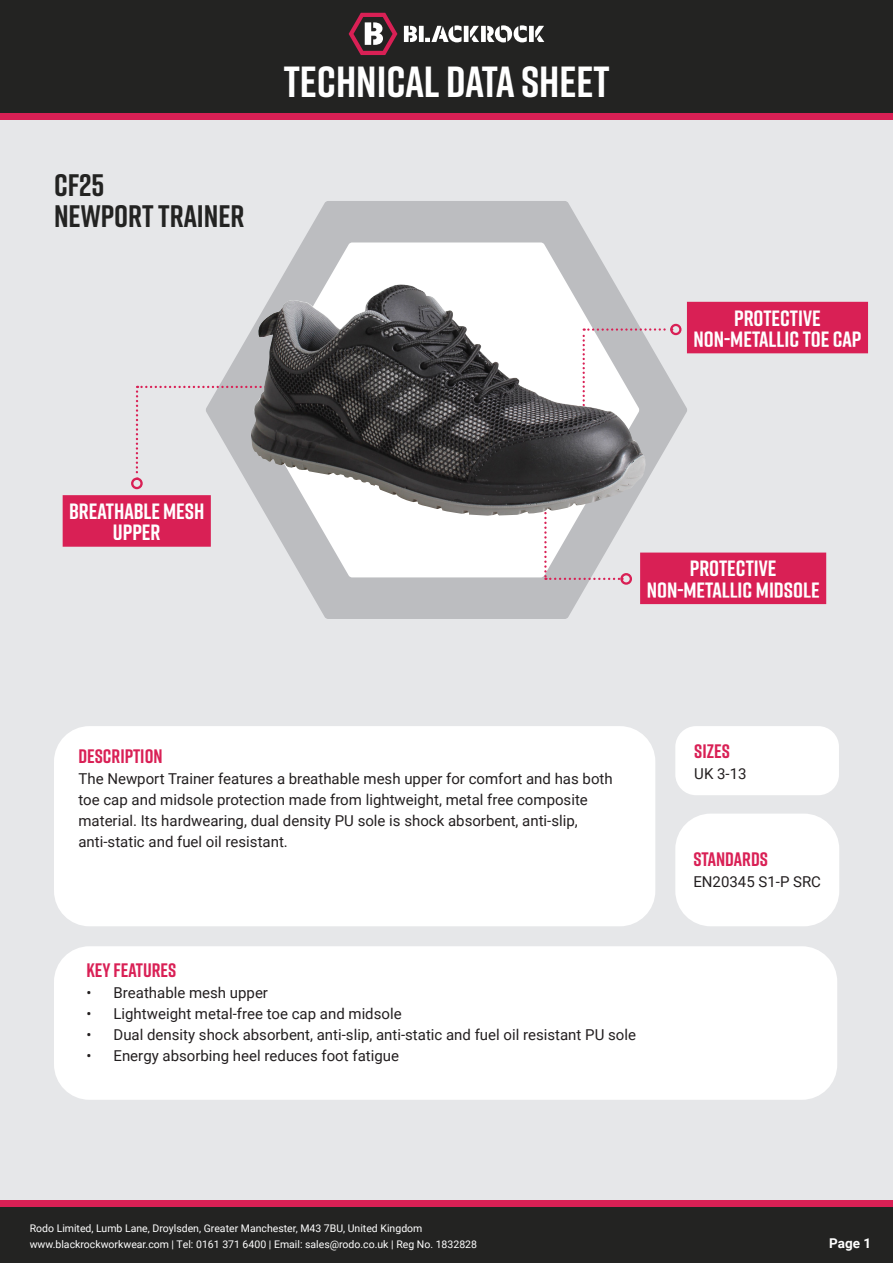
<style>
.page{position:relative;width:893px;height:1263px;background:#fff}
.page>*{position:absolute;margin:0;border:0;box-sizing:border-box;transform-origin:0 0}
.t1{font:700 43.5px "Rift";color:#fff}
.t2{font:700 31.05px "Rift";color:#232322}
.t3{font:700 22.05px/21.3px "Rift";color:#fff;text-align:center}
.t4{font:700 19.5px "Rift";color:#d92055}
.t5{font:15px/21px "Roboto";color:#231f20}
.t6{font:700 13.5px "Roboto";color:#fff}
.t7{font:10.5px "Roboto";color:#fff}
</style>
<div class="page">
<div style="left:0;top:0;width:893px;height:1200px;background:#e6e7e9"></div>
<svg style="left:208px;top:201px;width:479px;height:418px"></svg>
<div style="left:54px;top:946px;width:783px;height:154px;background:#fff;border-radius:35px"></div>
<div style="left:0;top:113px;width:893px;height:6px;background:#d92055"></div>
<div style="left:0;top:0;width:893px;height:113px;background:#232322"></div>
<svg style="left:404px;top:26px;width:13px;height:16px"></svg>
<div style="left:481px;top:26px;width:5px;height:16px;background:#fff"></div>
<div style="left:419px;top:26px;width:5px;height:16px;background:#fff"></div>
<svg style="left:470px;top:26px;width:9px;height:16px"></svg>
<hr style="left:464px;top:26px;width:4px;height:16px;background:#fff">
<svg style="left:487px;top:25px;width:40px;height:17px"></svg>
<svg style="left:535px;top:26px;width:9px;height:16px"></svg>
<div style="left:529px;top:26px;width:5px;height:16px;background:#fff"></div>
<svg style="left:425px;top:25px;width:36px;height:17px"></svg>
<svg style="left:349px;top:13px;width:48px;height:42px"></svg>
<svg style="left:684px;top:299px;width:185px;height:58px;background:#da3968"></svg>
<svg style="left:646px;top:328px;width:26px;height:92px"></svg>
<div style="left:670px;top:324px;width:11px;height:11px;border:2px solid #d92055;border-radius:50%"></div>
<div style="left:0;top:1204px;width:893px;height:59px;background:#232322"></div>
<div style="left:0;top:1200px;width:893px;height:7px;background:#d92055"></div>
<div style="left:54px;top:726px;width:601px;height:200px;background:#fff;border-radius:35px"></div>
<div style="left:675px;top:814px;width:164px;height:112px;background:#fff;border-radius:35px"></div>
<div style="left:675px;top:726px;width:164px;height:69px;background:#fff;border-radius:21px"></div>
<svg style="left:544px;top:517px;width:79px;height:63px"></svg>
<div style="left:620px;top:573px;width:12px;height:12px;border:2px solid #d92055;border-radius:50%"></div>
<svg style="left:637px;top:549px;width:190px;height:58px;background:#da3968"></svg>
<svg style="left:136px;top:386px;width:114px;height:94px"></svg>
<div style="left:131px;top:478px;width:12px;height:11px;border:2px solid #d92055;border-radius:50%"></div>
<img style="left:250px;top:284px;width:396px;height:233px">
<svg style="left:62px;top:492px;width:152px;height:58px;background:#da3a68"></svg>
<p class="t2" style="left:54px;top:163px;width:52px">CF25</p>
<p class="t2" style="left:54px;top:194px;width:192px">NEWPORT TRAINER</p>
<p class="t1" style="left:284px;top:51px;width:328px">TECHNICAL DATA SHEET</p>
<p class="t3" style="left:693px;top:307px;width:170px">PROTECTIVE<br>NON-METALLIC TOE CAP</p>
<p class="t3" style="left:69px;top:500px;width:137px">BREATHABLE MESH<br>UPPER</p>
<p class="t3" style="left:647px;top:557px;width:175px">PROTECTIVE<br>NON-METALLIC MIDSOLE</p>
<p class="t4" style="left:78px;top:742px;width:86px">DESCRIPTION</p>
<p class="t5" style="left:78px;top:768px;width:536px">The Newport Trainer features a breathable mesh upper for comfort and has both toe cap and midsole protection made from lightweight, metal free composite material. Its hardwearing, dual density PU sole is shock absorbent, anti-slip, anti-static and fuel oil resistant.</p>
<p class="t4" style="left:87px;top:956px;width:91px">KEY FEATURES</p>
<p class="t5" style="left:87px;top:982px;width:183px">• Breathable mesh upper</p>
<p class="t5" style="left:87px;top:1003px;width:317px">• Lightweight metal-free toe cap and midsole</p>
<p class="t5" style="left:87px;top:1024px;width:551px">• Dual density shock absorbent, anti-slip, anti-static and fuel oil resistant PU sole</p>
<p class="t5" style="left:87px;top:1045px;width:314px">• Energy absorbing heel reduces foot fatigue</p>
<p class="t4" style="left:694px;top:737px;width:37px">SIZES</p>
<p class="t5" style="left:694px;top:762px;width:54px">UK 3-13</p>
<p class="t4" style="left:693px;top:845px;width:76px">STANDARDS</p>
<p class="t5" style="left:693px;top:870px;width:129px">EN20345 S1-P SRC</p>
<p class="t7" style="left:30px;top:1221px;width:394px">Rodo Limited, Lumb Lane, Droylsden, Greater Manchester, M43 7BU, United Kingdom</p>
<p class="t7" style="left:30px;top:1237px;width:449px">www.blackrockworkwear.com | Tel: 0161 371 6400 | Email: sales@rodo.co.uk | Reg No. 1832828</p>
<p class="t6" style="left:829px;top:1234px;width:43px">Page 1</p>
</div>
